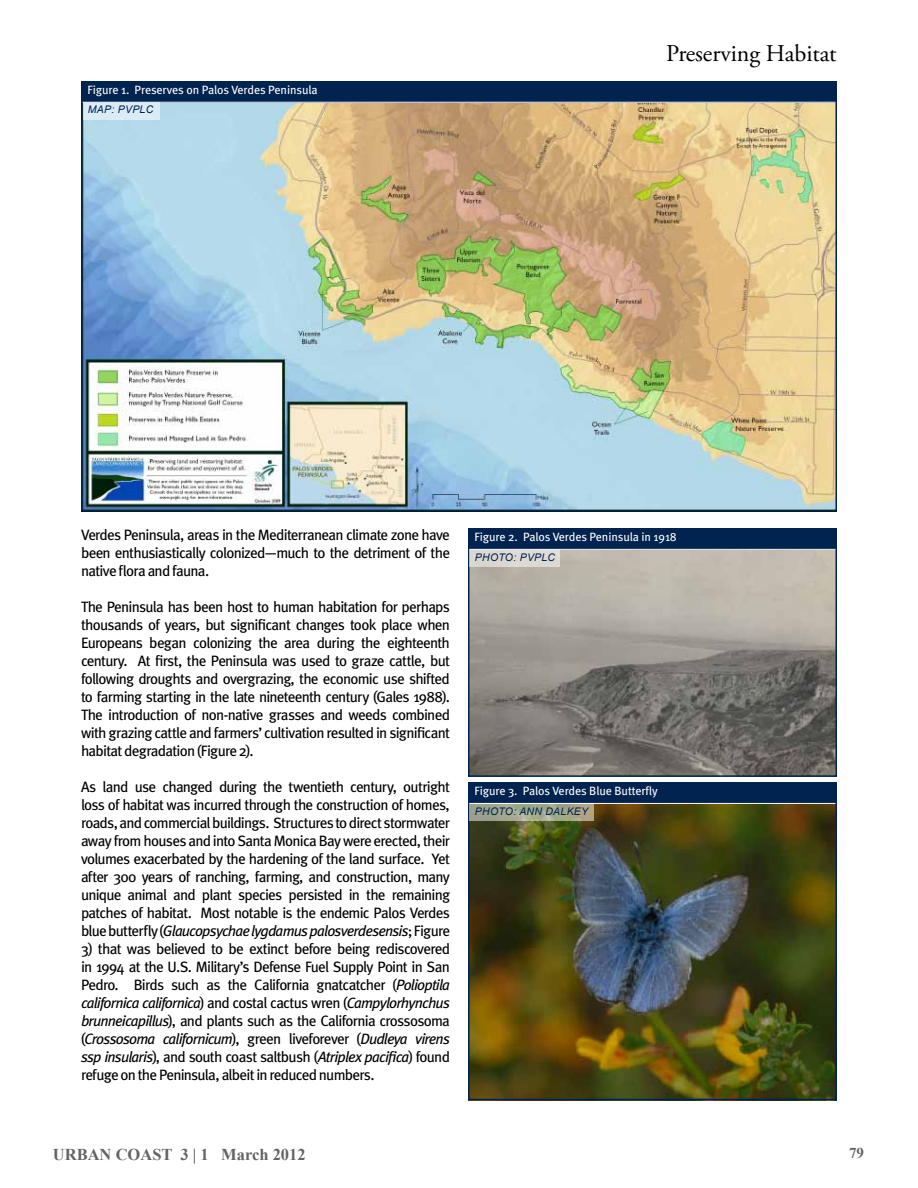
<style>
.page{position:relative;width:918px;height:1188px;background:#fff}
.page>*{position:absolute;margin:0;border:0;box-sizing:border-box;transform-origin:0 0}
.t1{font:24px "Adobe Garamond Pro";letter-spacing:-.005em;color:#000}
.t2{font:700 16.5px "Times New Roman";color:#636466}
.t3{font:15px/18px "Meta";letter-spacing:-.05em;color:#000;text-align:justify}
.t4{font:700 15px "Times New Roman";color:#636466}
.t5{font:12px "Meta";letter-spacing:-.005em;color:#fff}
.t6{font:italic 10.5px "Arial";letter-spacing:.025em;color:#00234f}
.s1{font-style:italic}
</style>
<div class="page">
<img style="left:471px;top:550px;width:363px;height:224px">
<div style="left:468px;top:545px;width:369px;height:232px;border:2px solid #00234f"></div>
<img style="left:471px;top:804px;width:363px;height:293px">
<div style="left:468px;top:799px;width:369px;height:301px;border:2px solid #00234f"></div>
<div style="left:468px;top:528px;width:369px;height:21px;background:#00234f"></div>
<div style="left:468px;top:782px;width:369px;height:21px;background:#00234f"></div>
<hr style="left:470px;top:549px;width:366px;height:1px;background:#fff">
<hr style="left:470px;top:803px;width:365px;height:1px;background:#fff">
<div style="left:470px;top:549px;width:90px;height:18px;background:#dcd9d3"></div>
<svg style="left:470px;top:804px;width:124px;height:17px;background:#a4a78c"></svg>
<img style="left:84px;top:103px;width:750px;height:405px">
<div style="left:81px;top:81px;width:756px;height:21px;background:#00234f"></div>
<div style="left:83px;top:102px;width:76px;height:17px;background:#d9ebf4"></div>
<p class="t5" style="left:88px;top:83px;width:232px">Figure 1. Preserves on Palos Verdes Peninsula</p>
<p class="t6" style="left:88px;top:103px;width:60px">MAP: PVPLC</p>
<h1 class="t1" style="left:666px;top:39px;width:172px">Preserving Habitat</h1>
<p class="t3" style="left:81px;top:526px;width:370px">Verdes Peninsula, areas in the Mediterranean climate zone have been enthusiastically colonized—much to the detriment of the native flora and fauna.</p>
<p class="t3" style="left:81px;top:598px;width:371px">The Peninsula has been host to human habitation for perhaps thousands of years, but significant changes took place when Europeans began colonizing the area during the eighteenth century. At first, the Peninsula was used to graze cattle, but following droughts and overgrazing, the economic use shifted to farming starting in the late nineteenth century (Gales 1988).<br>The introduction of non-native grasses and weeds combined with grazing cattle and farmers’ cultivation resulted in significant habitat degradation (Figure 2).</p>
<p class="t3" style="left:81px;top:778px;width:371px">As land use changed during the twentieth century, outright loss of habitat was incurred through the construction of homes, roads, and commercial buildings. Structures to direct stormwater away from houses and into Santa Monica Bay were erected, their volumes exacerbated by the hardening of the land surface. Yet after 300 years of ranching, farming, and construction, many unique animal and plant species persisted in the remaining patches of habitat. Most notable is the endemic Palos Verdes blue butterfly (<span class="s1">Glaucopsychae lygdamus palosverdesensis</span>; Figure</p>
<p class="t3" style="left:81px;top:940px;width:371px">3) that was believed to be extinct before being rediscovered in 1994 at the U.S. Military’s Defense Fuel Supply Point in San Pedro. Birds such as the California gnatcatcher (<span class="s1">Polioptila californica californica</span>) and costal cactus wren (<span class="s1">Campylorhynchus brunneicapillus</span>), and plants such as the California crossosoma (<span class="s1">Crossosoma californicum</span>), green liveforever (<span class="s1">Dudleya virens ssp insularis</span>), and south coast saltbush (<span class="s1">Atriplex pacifica</span>) found refuge on the Peninsula, albeit in reduced numbers.</p>
<p class="t5" style="left:475px;top:530px;width:204px">Figure 2. Palos Verdes Peninsula in 1918</p>
<p class="t6" style="left:475px;top:551px;width:75px">PHOTO: PVPLC</p>
<p class="t5" style="left:475px;top:784px;width:185px">Figure 3. Palos Verdes Blue Butterfly</p>
<p class="t6" style="left:475px;top:805px;width:115px">PHOTO: ANN DALKEY</p>
<p class="t2" style="left:53px;top:1145px;width:254px">URBAN COAST 3 | 1 March 2012</p>
<p class="t4" style="left:849px;top:1145px;width:16px">79</p>
</div>
